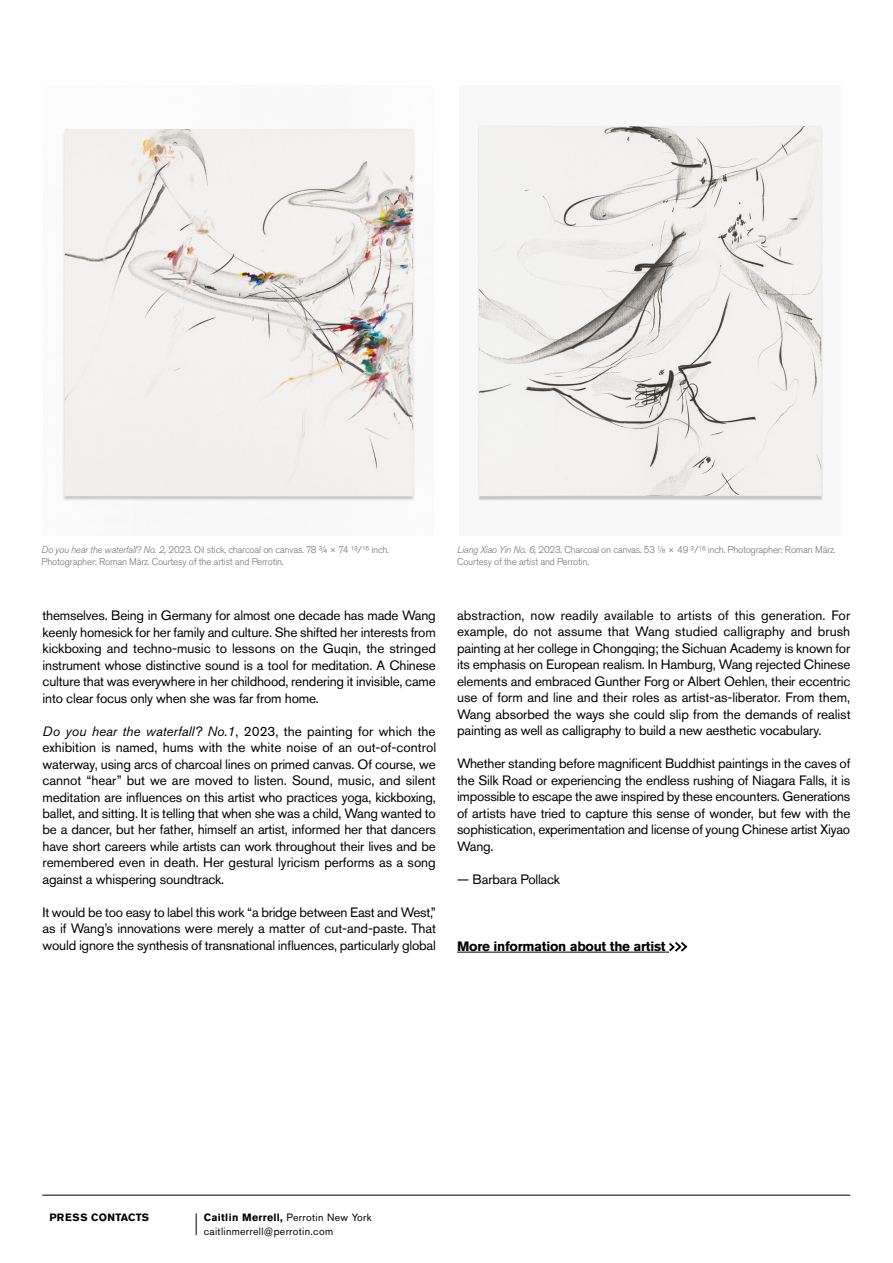
<style>
.page{position:relative;width:893px;height:1263px;background:#fff}
.page>*{position:absolute;margin:0;border:0;box-sizing:border-box;transform-origin:0 0}
.t1{font:13.5px/16.5px "Akzidenz Grotesk Pro";letter-spacing:-.015em;color:#000;text-align:justify}
.t2{font:700 13.5px "Akzidenz Grotesk Pro";letter-spacing:-.02em;color:#000}
.t3{font:10.5px/13.5px "Akzidenz Grotesk Pro";letter-spacing:.03em;color:#000}
.t4{font:700 10.5px "Akzidenz Grotesk Pro";letter-spacing:.03em;color:#000}
.t5{font:300 9.75px/12px "Akzidenz Grotesk Pro";letter-spacing:-.02em;color:#757474}
.s1{font-style:italic}
.s2{font-weight:700}
</style>
<div class="page">
<img style="left:477px;top:125px;width:346px;height:376px">
<img style="left:63px;top:128px;width:360px;height:373px">
<hr style="left:42px;top:1195px;width:808px;height:1px;background:#000">
<hr style="left:457px;top:952px;width:208px;height:1px;background:#000">
<svg style="left:665px;top:942px;width:23px;height:11px"></svg>
<svg style="left:196px;top:1213px;width:1px;height:22px"></svg>
<p class="t5" style="left:42px;top:544px;width:349px"><span class="s1">Do you hear the waterfall? No. 2,</span> 2023. Oil stick, charcoal on canvas. 78 3/4 × 74 13/16 inch.<br>Photographer: Roman März. Courtesy of the artist and Perrotin.</p>
<p class="t1" style="left:43px;top:607px;width:395px">themselves. Being in Germany for almost one decade has made Wang keenly homesick for her family and culture. She shifted her interests from kickboxing and techno-music to lessons on the Guqin, the stringed instrument whose distinctive sound is a tool for meditation. A Chinese culture that was everywhere in her childhood, rendering it invisible, came into clear focus only when she was far from home.</p>
<p class="t1" style="left:43px;top:722px;width:395px"><span class="s1">Do you hear the waterfall? No.1</span>, 2023, the painting for which the exhibition is named, hums with the white noise of an out-of-control waterway, using arcs of charcoal lines on primed canvas. Of course, we cannot “hear” but we are moved to listen. Sound, music, and silent meditation are influences on this artist who practices yoga, kickboxing, ballet, and sitting. It is telling that when she was a child, Wang wanted to be a dancer, but her father, himself an artist, informed her that dancers have short careers while artists can work throughout their lives and be remembered even in death. Her gestural lyricism performs as a song against a whispering soundtrack.</p>
<p class="t1" style="left:43px;top:904px;width:395px">It would be too easy to label this work “a bridge between East and West,” as if Wang’s innovations were merely a matter of cut-and-paste. That would ignore the synthesis of transnational influences, particularly global</p>
<p class="t5" style="left:457px;top:544px;width:380px"><span class="s1">Liang Xiao Yin No. 6,</span> 2023. Charcoal on canvas. 53 1/8 × 49 3/16 inch. Photographer: Roman März.<br>Courtesy of the artist and Perrotin.</p>
<p class="t1" style="left:457px;top:607px;width:395px">abstraction, now readily available to artists of this generation. For example, do not assume that Wang studied calligraphy and brush painting at her college in Chongqing; the Sichuan Academy is known for its emphasis on European realism. In Hamburg, Wang rejected Chinese elements and embraced Gunther Forg or Albert Oehlen, their eccentric use of form and line and their roles as artist-as-liberator. From them, Wang absorbed the ways she could slip from the demands of realist painting as well as calligraphy to build a new aesthetic vocabulary.</p>
<p class="t1" style="left:457px;top:755px;width:395px">Whether standing before magnificent Buddhist paintings in the caves of the Silk Road or experiencing the endless rushing of Niagara Falls, it is impossible to escape the awe inspired by these encounters. Generations of artists have tried to capture this sense of wonder, but few with the sophistication, experimentation and license of young Chinese artist Xiyao Wang.</p>
<p class="t1" style="left:457px;top:871px;width:104px">— Barbara Pollack</p>
<p class="t2" style="left:457px;top:937px;width:210px">More information about the artist</p>
<p class="t4" style="left:49px;top:1211px;width:101px">PRESS CONTACTS</p>
<p class="t3" style="left:204px;top:1211px;width:169px"><span class="s2">Caitlin Merrell,</span> Perrotin New York caitlinmerrell@perrotin.com</p>
</div>
